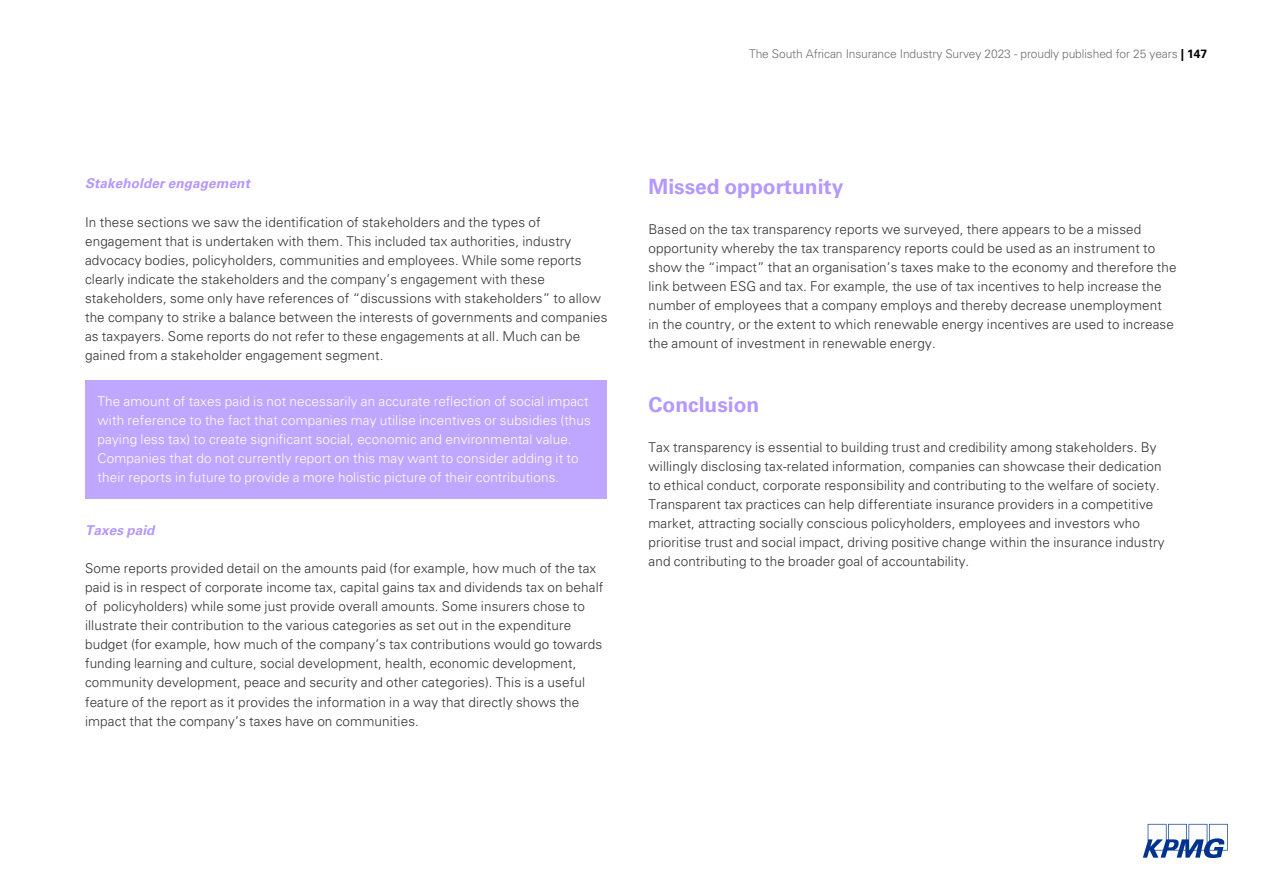
<style>
.page{position:relative;width:1263px;height:893px;background:#fff}
.page>*{position:absolute;margin:0;border:0;box-sizing:border-box;transform-origin:0 0}
.t1{font:700 21px "Univers LT Std";color:#b497ff}
.t2{font:300 13.5px/19px "Univers LT Std";letter-spacing:.01em;color:#333}
.t3{font:300 13.5px/19px "Univers LT Std";letter-spacing:.01em;color:#fff}
.t4{font:italic 700 13.5px "Univers LT Std";letter-spacing:.01em;color:#b497ff}
.t5{font:300 12px "Univers LT Std";letter-spacing:-.01em;color:#707070}
.s1{font-weight:700;color:#000}
</style>
<div class="page">
<svg style="left:1143px;top:824px;width:85px;height:34px"></svg>
<div style="left:85px;top:380px;width:522px;height:119px;background:#bfa6ff"></div>
<p class="t5" style="left:749px;top:46px;width:459px">The South African Insurance Industry Survey 2023 - proudly published for 25 years <span class="s1">| 147</span></p>
<p class="t4" style="left:85px;top:176px;width:166px">Stakeholder engagement</p>
<p class="t2" style="left:85px;top:212px;width:524px">In these sections we saw the identification of stakeholders and the types of engagement that is undertaken with them. This included tax authorities, industry advocacy bodies, policyholders, communities and employees. While some reports clearly indicate the stakeholders and the company’s engagement with these stakeholders, some only have references of “discussions with stakeholders” to allow the company to strike a balance between the interests of governments and companies as taxpayers. Some reports do not refer to these engagements at all. Much can be gained from a stakeholder engagement segment.</p>
<p class="t3" style="left:98px;top:391px;width:495px">The amount of taxes paid is not necessarily an accurate reflection of social impact with reference to the fact that companies may utilise incentives or subsidies (thus paying less tax) to create significant social, economic and environmental value.<br>Companies that do not currently report on this may want to consider adding it to their reports in future to provide a more holistic picture of their contributions.</p>
<p class="t4" style="left:85px;top:522px;width:71px">Taxes paid</p>
<p class="t2" style="left:85px;top:559px;width:520px">Some reports provided detail on the amounts paid (for example, how much of the tax paid is in respect of corporate income tax, capital gains tax and dividends tax on behalf of policyholders) while some just provide overall amounts. Some insurers chose to illustrate their contribution to the various categories as set out in the expenditure budget (for example, how much of the company’s tax contributions would go towards funding learning and culture, social development, health, economic development, community development, peace and security and other categories). This is a useful feature of the report as it provides the information in a way that directly shows the impact that the company’s taxes have on communities.</p>
<h1 class="t1" style="left:648px;top:174px;width:196px">Missed opportunity</h1>
<p class="t2" style="left:648px;top:220px;width:530px">Based on the tax transparency reports we surveyed, there appears to be a missed opportunity whereby the tax transparency reports could be used as an instrument to show the “impact” that an organisation’s taxes make to the economy and therefore the link between ESG and tax. For example, the use of tax incentives to help increase the number of employees that a company employs and thereby decrease unemployment<br>in the country, or the extent to which renewable energy incentives are used to increase the amount of investment in renewable energy.</p>
<h1 class="t1" style="left:648px;top:392px;width:112px">Conclusion</h1>
<p class="t2" style="left:648px;top:438px;width:517px">Tax transparency is essential to building trust and credibility among stakeholders. By willingly disclosing tax-related information, companies can showcase their dedication to ethical conduct, corporate responsibility and contributing to the welfare of society.<br>Transparent tax practices can help differentiate insurance providers in a competitive market, attracting socially conscious policyholders, employees and investors who prioritise trust and social impact, driving positive change within the insurance industry and contributing to the broader goal of accountability.</p>
</div>
